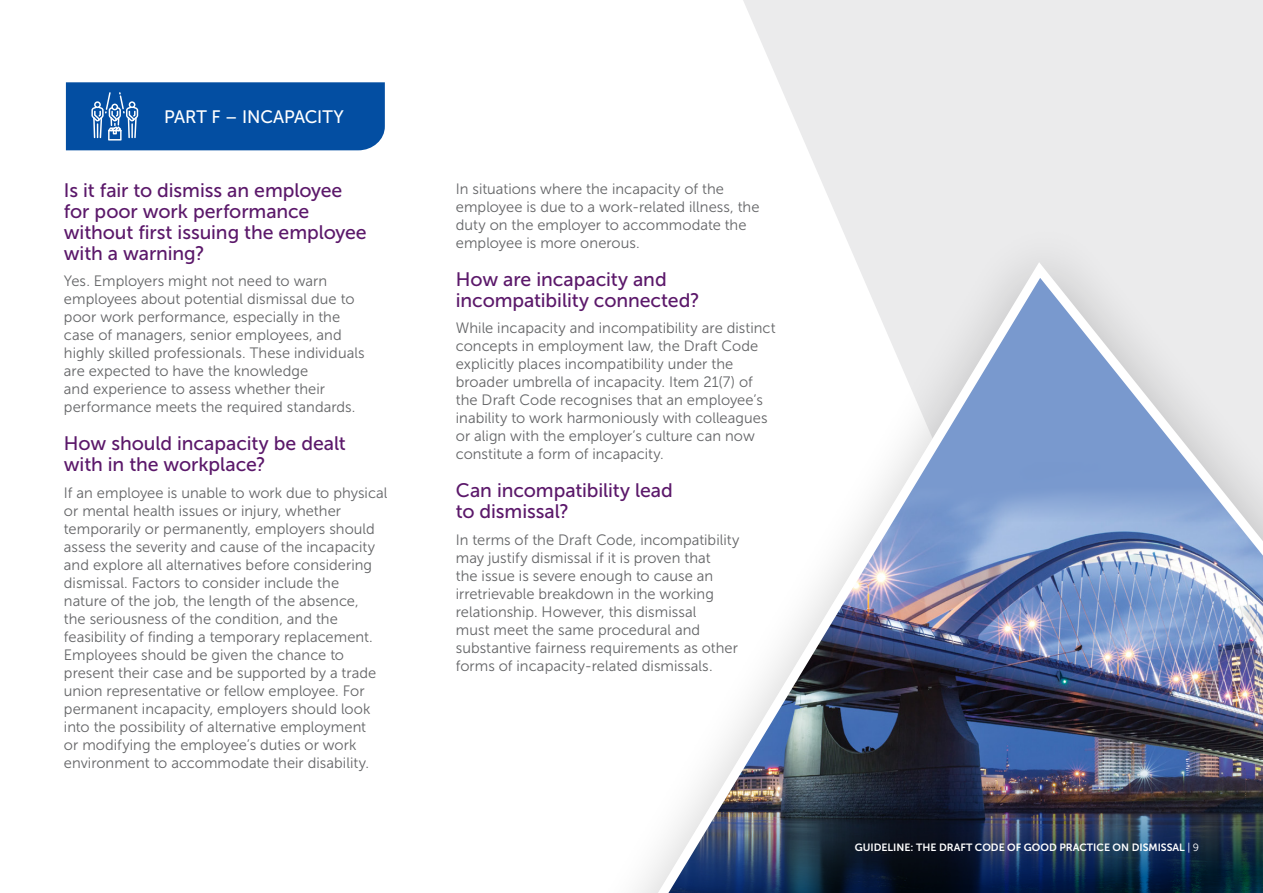
<style>
.page{position:relative;width:1263px;height:893px;background:#fff}
.page>*{position:absolute;margin:0;border:0;box-sizing:border-box;transform-origin:0 0}
.t1{font:19.5px/21px "Museo Sans 500";letter-spacing:-.005em;color:#5b186a}
.t2{font:18px "Museo Sans 500";letter-spacing:-.005em;color:#fff}
.t3{font:15px/18px "Museo Sans 300";letter-spacing:.005em;color:#636466}
.t4{font:10.5px "Museo Sans 700";color:#fff}
.s1{font-family:"Museo Sans 300"}
</style>
<div class="page">
<div style="left:743px;top:0;width:520px;height:47px;background:#ebebec"></div>
<svg style="left:65px;top:47px;width:1198px;height:210px"></svg>
<img style="left:638px;top:257px;width:625px;height:636px">
<svg style="left:66px;top:82px;width:319px;height:68px;background:#0c54a5"></svg>
<p class="t2" style="left:164px;top:107px;width:181px">PART F – INCAPACITY</p>
<h1 class="t1" style="left:64px;top:180px;width:304px">Is it fair to dismiss an employee for poor work performance without first issuing the employee with a warning?</h1>
<p class="t3" style="left:64px;top:272px;width:302px">Yes. Employers might not need to warn employees about potential dismissal due to poor work performance, especially in the case of managers, senior employees, and highly skilled professionals. These individuals are expected to have the knowledge<br>and experience to assess whether their performance meets the required standards.</p>
<h1 class="t1" style="left:64px;top:433px;width:283px">How should incapacity be dealt with in the workplace?</h1>
<p class="t3" style="left:64px;top:484px;width:325px">If an employee is unable to work due to physical or mental health issues or injury, whether temporarily or permanently, employers should assess the severity and cause of the incapacity and explore all alternatives before considering dismissal. Factors to consider include the<br>nature of the job, the length of the absence,<br>the seriousness of the condition, and the feasibility of finding a temporary replacement.<br>Employees should be given the chance to present their case and be supported by a trade union representative or fellow employee. For permanent incapacity, employers should look into the possibility of alternative employment<br>or modifying the employee’s duties or work environment to accommodate their disability.</p>
<p class="t3" style="left:456px;top:179px;width:305px">In situations where the incapacity of the employee is due to a work-related illness, the duty on the employer to accommodate the employee is more onerous.</p>
<h1 class="t1" style="left:456px;top:268px;width:245px">How are incapacity and incompatibility connected?</h1>
<p class="t3" style="left:456px;top:319px;width:321px">While incapacity and incompatibility are distinct concepts in employment law, the Draft Code explicitly places incompatibility under the broader umbrella of incapacity. Item 21(7) of the Draft Code recognises that an employee’s inability to work harmoniously with colleagues or align with the employer’s culture can now constitute a form of incapacity.</p>
<h1 class="t1" style="left:456px;top:480px;width:218px">Can incompatibility lead to dismissal?</h1>
<p class="t3" style="left:456px;top:530px;width:285px">In terms of the Draft Code, incompatibility may justify dismissal if it is proven that<br>the issue is severe enough to cause an irretrievable breakdown in the working relationship. However, this dismissal<br>must meet the same procedural and substantive fairness requirements as other forms of incapacity-related dismissals.</p>
<p class="t4" style="left:855px;top:842px;width:346px">GUIDELINE: THE DRAFT CODE OF GOOD PRACTICE ON DISMISSAL <span class="s1">| 9</span></p>
</div>
